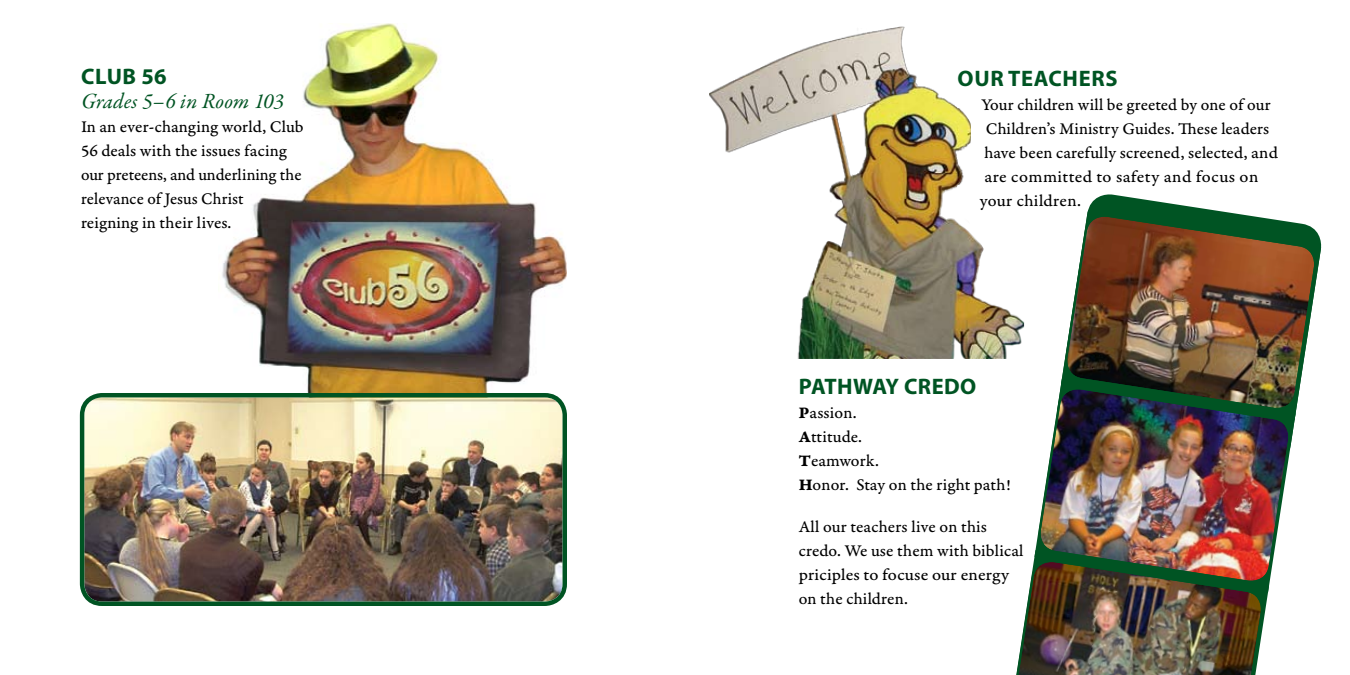
<style>
.page{position:relative;width:1350px;height:675px;background:#fff}
.page>*{position:absolute;margin:0;border:0;box-sizing:border-box;transform-origin:0 0}
.t1{font:700 22.5px "Myriad Pro";letter-spacing:.02em;color:#005423}
.t2{font:700 22.5px "Myriad Pro";letter-spacing:-.01em;color:#005423}
.t3{font:italic 21.75px "Garamond Premr Pro";letter-spacing:.005em;color:#005423}
.t4{font:17.25px/24px "Garamond Premr Pro Capt";letter-spacing:.005em;color:#000}
.s1{font-family:"Garamond Premr Pro Bd Capt"}
</style>
<div class="page">
<img style="left:222px;top:23px;width:345px;height:371px">
<img style="left:85px;top:398px;width:477px;height:203px">
<div style="left:80px;top:393px;width:487px;height:213px;border:4px solid #005423;border-radius:20px"></div>
<img style="left:709px;top:26px;width:307px;height:333px">
<svg style="left:1087px;top:194px;width:235px;height:54px"></svg>
<svg style="left:1016px;top:212px;width:305px;height:334px"></svg>
<svg style="left:1054px;top:373px;width:249px;height:52px"></svg>
<img style="left:1064px;top:213px;width:254px;height:199px">
<img style="left:1037px;top:386px;width:255px;height:160px">
<img style="left:1016px;top:546px;width:260px;height:129px">
<h1 class="t1" style="left:81px;top:62px;width:87px">CLUB 56</h1>
<p class="t3" style="left:81px;top:88px;width:205px">Grades 5–6 in Room 103</p>
<p class="t4" style="left:81px;top:116px;width:224px">In an ever-changing world, Club<br>56 deals with the issues facing our preteens, and underlining the relevance of Jesus Christ reigning in their lives.</p>
<h1 class="t1" style="left:958px;top:64px;width:161px">OUR TEACHERS</h1>
<p class="t4" style="left:981px;top:93px;width:291px">Your children will be greeted by one of our</p>
<p class="t4" style="left:986px;top:117px;width:285px">Children’s Ministry Guides. These leaders</p>
<p class="t4" style="left:984px;top:141px;width:295px">have been carefully screened, selected, and</p>
<p class="t4" style="left:984px;top:165px;width:276px">are committed to safety and focus on</p>
<p class="t4" style="left:980px;top:189px;width:103px">your children.</p>
<h1 class="t2" style="left:799px;top:372px;width:177px">PATHWAY CRE DO</h1>
<p class="t4" style="left:799px;top:401px;width:214px"><span class="s1">P</span>assion.<br><span class="s1">A</span>ttitude.<br><span class="s1">T</span>eamwork.<br><span class="s1">H</span>onor. Stay on the right path!</p>
<p class="t4" style="left:799px;top:515px;width:226px">All our teachers live on this credo. We use them with biblical priciples to focuse our energy on the children.</p>
</div>
